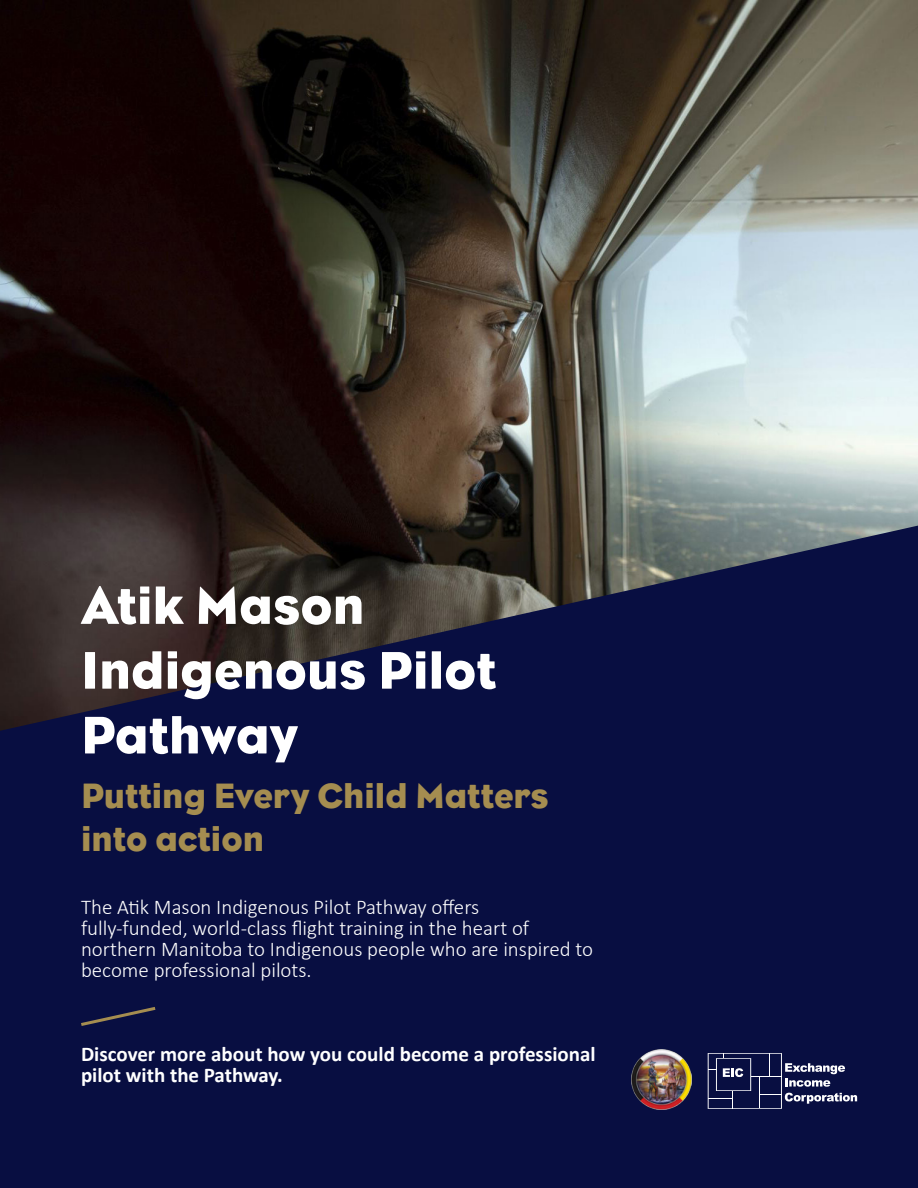
<style>
.page{position:relative;width:918px;height:1188px;background:#fff}
.page>*{position:absolute;margin:0;border:0;box-sizing:border-box;transform-origin:0 0}
.t1{font:54px/64.8px "Eagle";color:#fff}
.t2{font:36px/43.2px "Eagle";color:#a58d50}
.t3{font:300 21px/21px "Calibri";color:#fff}
.t4{font:700 21px/21px "Calibri";color:#fff}
</style>
<div class="page">
<div style="left:1px;top:0;width:917px;height:1188px;background:#080e41"></div>
<img style="left:0;top:0;width:918px;height:731px">
<img style="left:632px;top:1050px;width:59px;height:59px">
<svg style="left:81px;top:1007px;width:75px;height:19px"></svg>
<svg style="left:708px;top:1053px;width:149px;height:56px"></svg>
<p class="t1" style="left:81px;top:573px;width:285px">Atik Mason</p>
<p class="t1" style="left:81px;top:638px;width:417px">Indigenous Pilot<br>Pathway</p>
<p class="t2" style="left:81px;top:774px;width:469px">Putting Every Child Matters into action</p>
<p class="t3" style="left:81px;top:896px;width:400px">The Atik Mason Indigenous Pilot Pathway offers</p>
<p class="t3" style="left:81px;top:917px;width:450px">fully-funded, world-class flight training in the heart of</p>
<p class="t3" style="left:81px;top:938px;width:514px">northern Manitoba to Indigenous people who are inspired to become professional pilots.</p>
<p class="t4" style="left:81px;top:1043px;width:516px">Discover more about how you could become a professional pilot with the Pathway.</p>
</div>
